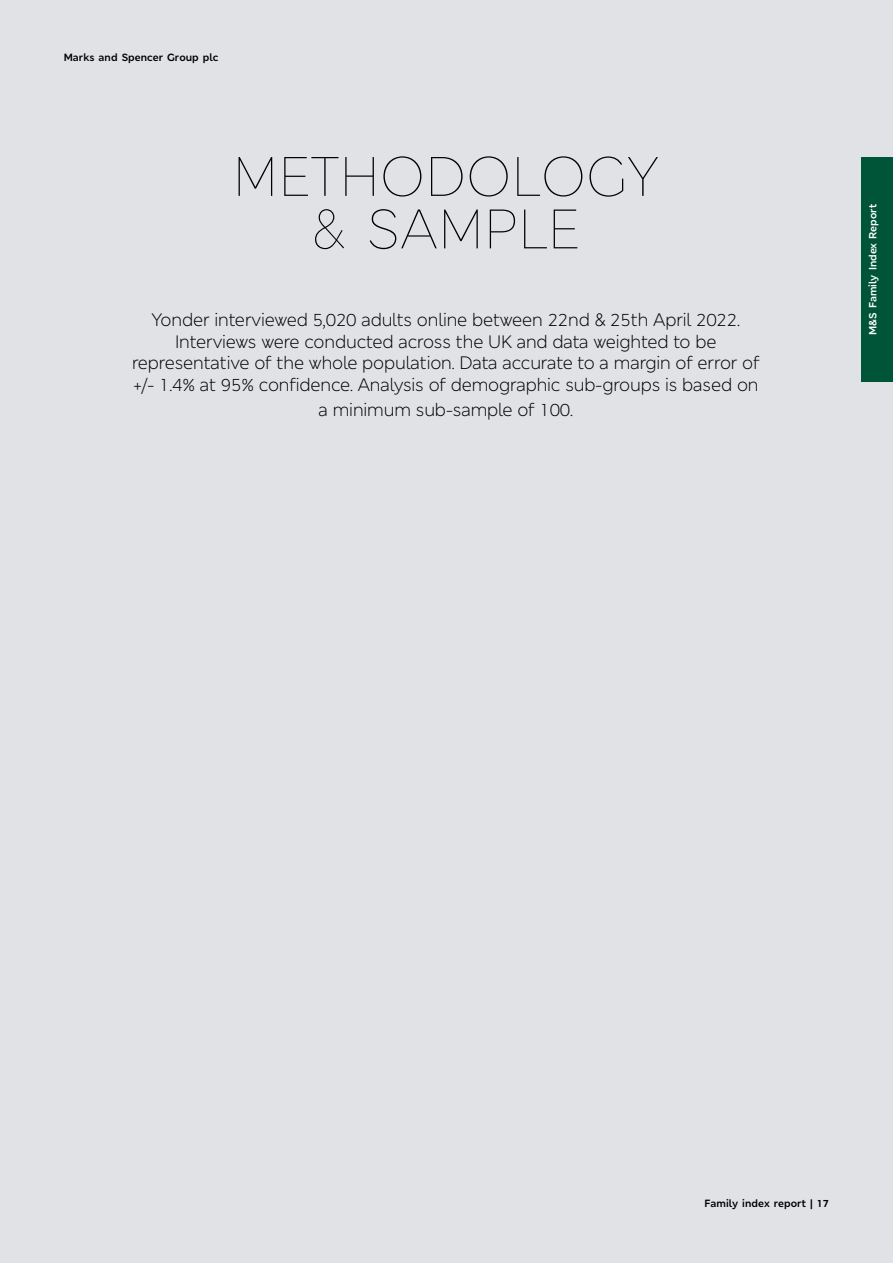
<style>
.page{position:relative;width:893px;height:1263px;background:#e1e2e5}
.page>*{position:absolute;margin:0;border:0;box-sizing:border-box;transform-origin:0 0}
.t1{font:300 55.5px/52.5px "M&S London";letter-spacing:.01em;color:#000;text-align:center}
.t2{font:18px/21.6px "M&S London";letter-spacing:-.01em;color:#000;text-align:center}
.t3{font:700 10.5px "M&S London";color:#000}
.t4{font:700 10.5px "M&S London";color:#fff}
</style>
<div class="page">
<div style="left:861px;top:157px;width:32px;height:224px;background:#005538"></div>
<p class="t3" style="left:64px;top:51px;width:156px">Marks and Spencer Group plc</p>
<h1 class="t1" style="left:233px;top:148px;width:428px">METHODOLOGY &amp; SAMPLE</h1>
<p class="t2" style="left:132px;top:309px;width:629px">Yonder interviewed 5,020 adults online between 22nd &amp; 25th April 2022.<br>Interviews were conducted across the UK and data weighted to be representative of the whole population. Data accurate to a margin of error of +/- 1.4% at 95% confidence. Analysis of demographic sub-groups is based on</p>
<p class="t2" style="left:319px;top:399px;width:256px">a minimum sub-sample of 100.</p>
<p class="t4" style="left:866px;top:335px;width:132px;rotate:-90deg">M&amp;S Family Index Report</p>
<p class="t3" style="left:705px;top:1197px;width:126px">Family index report | 17</p>
</div>
